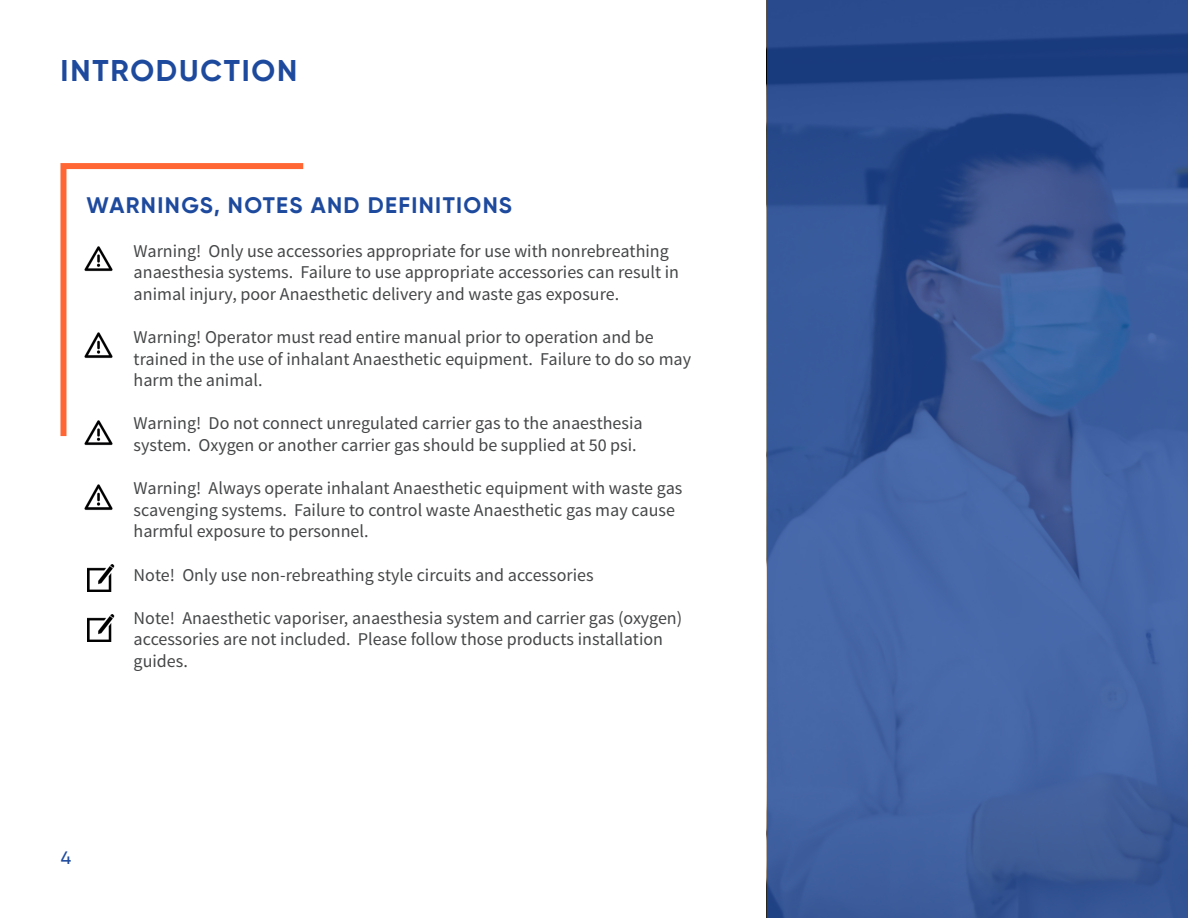
<style>
.page{position:relative;width:1188px;height:918px;background:#fff}
.page>*{position:absolute;margin:0;border:0;box-sizing:border-box;transform-origin:0 0}
.t1{font:700 30px "Gilroy";letter-spacing:.06em;color:#1e4a9e}
.t2{font:700 22.5px "Gilroy";letter-spacing:.06em;color:#1e4a9e}
.t3{font:18px/21.6px "Source Sans Pro";color:#454647}
.t4{font:500 18px "Gilroy";color:#1e4a9e}
</style>
<div class="page">
<svg style="left:60px;top:163px;width:244px;height:274px"></svg>
<img style="left:71px;top:245px;width:54px;height:28px">
<img style="left:88px;top:565px;width:26px;height:26px">
<img style="left:88px;top:614px;width:26px;height:27px">
<svg style="left:767px;top:0;width:421px;height:918px;background:#395a9a"></svg>
<img style="left:71px;top:331px;width:54px;height:28px">
<img style="left:71px;top:419px;width:54px;height:27px">
<img style="left:84px;top:484px;width:29px;height:26px">
<p class="t1" style="left:61px;top:52px;width:238px">INTRODUCTION</p>
<p class="t2" style="left:87px;top:192px;width:427px">WARNINGS, NOTES AND DEFINITIONS</p>
<p class="t3" style="left:134px;top:240px;width:547px">Warning! Only use accessories appropriate for use with nonrebreathing anaesthesia systems. Failure to use appropriate accessories can result in animal injury, poor Anaesthetic delivery and waste gas exposure.</p>
<p class="t3" style="left:134px;top:327px;width:559px">Warning! Operator must read entire manual prior to operation and be trained in the use of inhalant Anaesthetic equipment. Failure to do so may harm the animal.</p>
<p class="t3" style="left:134px;top:413px;width:511px">Warning! Do not connect unregulated carrier gas to the anaesthesia system. Oxygen or another carrier gas should be supplied at 50 psi.</p>
<p class="t3" style="left:134px;top:478px;width:550px">Warning! Always operate inhalant Anaesthetic equipment with waste gas scavenging systems. Failure to control waste Anaesthetic gas may cause harmful exposure to personnel.</p>
<p class="t3" style="left:134px;top:564px;width:461px">Note! Only use non-rebreathing style circuits and accessories</p>
<p class="t3" style="left:134px;top:607px;width:550px">Note! Anaesthetic vaporiser, anaesthesia system and carrier gas (oxygen) accessories are not included. Please follow those products installation guides.</p>
<p class="t4" style="left:61px;top:847px;width:12px">4</p>
</div>
